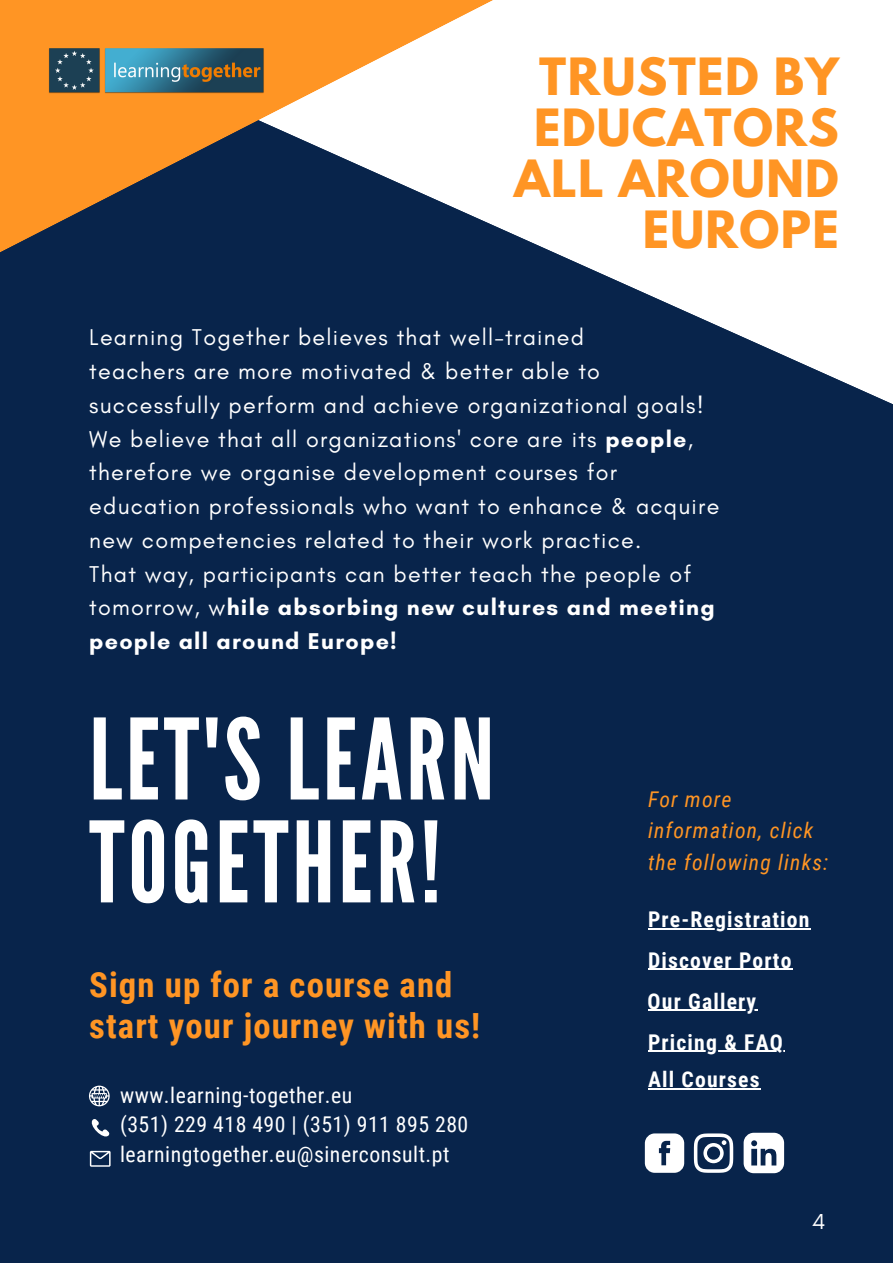
<style>
.page{position:relative;width:893px;height:1264px;background:#fff}
.page>*{position:absolute;margin:0;border:0;box-sizing:border-box;transform-origin:0 0}
.t1{font:111.6px/102.9px "League Gothic";letter-spacing:.035em;color:#fff}
.t2{font:700 45.45px/51.2px "League Spartan";letter-spacing:.03em;color:#ff9524;text-align:right}
.t3{font:700 34.65px/40.5px "Roboto Condensed";letter-spacing:.035em;color:#ff9524}
.t4{font:23.25px/33.8px "Glacial Indifference";letter-spacing:.055em;color:#fff}
.t5{font:22.05px "Glacial Indifference";color:#fff}
.t6{font:21.75px/29.2px "Roboto Condensed";letter-spacing:.025em;color:#fff}
.t7{font:700 21.6px "Roboto Condensed";letter-spacing:.055em;color:#fff}
.t8{font:italic 21.6px/31.5px "Roboto Condensed";letter-spacing:.055em;color:#ff9524}
.s1{font-weight:700}
</style>
<div class="page">
<div style="left:0;top:0;width:892px;height:1262px;background:#08244b"></div>
<svg style="left:687px;top:0;width:205px;height:404px;background:#e2e5ea"></svg>
<svg style="left:0;top:0;width:687px;height:312px"></svg>
<img style="left:43px;top:41px;width:226px;height:60px">
<svg style="left:89px;top:1085px;width:21px;height:21px"></svg>
<svg style="left:90px;top:1150px;width:21px;height:16px"></svg>
<svg style="left:91px;top:1119px;width:18px;height:18px"></svg>
<hr style="left:648px;top:1050px;width:136px;height:1px;background:#fff">
<hr style="left:647px;top:1009px;width:110px;height:1px;background:#fff">
<hr style="left:648px;top:968px;width:144px;height:1px;background:#fff">
<hr style="left:648px;top:928px;width:162px;height:1px;background:#fff">
<hr style="left:648px;top:1088px;width:112px;height:1px;background:#fff">
<svg style="left:644px;top:1133px;width:40px;height:39px;background:#d2d7de"></svg>
<svg style="left:693px;top:1133px;width:40px;height:39px"></svg>
<svg style="left:743px;top:1132px;width:41px;height:41px"></svg>
<h2 class="t2" style="left:514px;top:57px;width:326px">TRUSTED BY<br>EDUCATORS<br>ALL AROUND<br>EUROPE</h2>
<p class="t4" style="left:89px;top:320px;width:631px">Learning Together believes that well-trained<br>teachers are more motivated &amp; better able to successfully perform and achieve organizational goals!<br>We believe that all organizations' core are its <span class="s1">people</span>, therefore we organise development courses for education professionals who want to enhance &amp; acquire new competencies related to their work practice.<br>That way, participants can better teach the people of tomorrow, w<span class="s1">hile absorbing new cultures and meeting people all around Europe!</span></p>
<h1 class="t1" style="left:89px;top:710px;width:406px">LET'S LEARN<br>TOGETHER!</h1>
<h3 class="t3" style="left:89px;top:965px;width:392px">Sign up for a course and start your journey with us!</h3>
<p class="t6" style="left:120px;top:1080px;width:350px">www.learning-together.eu<br>(351) 229 418 490 | (351) 911 895 280 learningtogether.eu@sinerconsult.pt</p>
<p class="t8" style="left:648px;top:783px;width:182px">For more information, click the following links:</p>
<p class="t7" style="left:648px;top:906px;width:163px">Pre-Registration</p>
<p class="t7" style="left:648px;top:947px;width:145px">Discover Porto</p>
<p class="t7" style="left:647px;top:988px;width:110px">Our Gallery</p>
<p class="t7" style="left:648px;top:1029px;width:136px">Pricing &amp; FAQ</p>
<p class="t7" style="left:648px;top:1067px;width:113px">All Courses</p>
<p class="t5" style="left:812px;top:1207px;width:15px">4</p>
</div>
